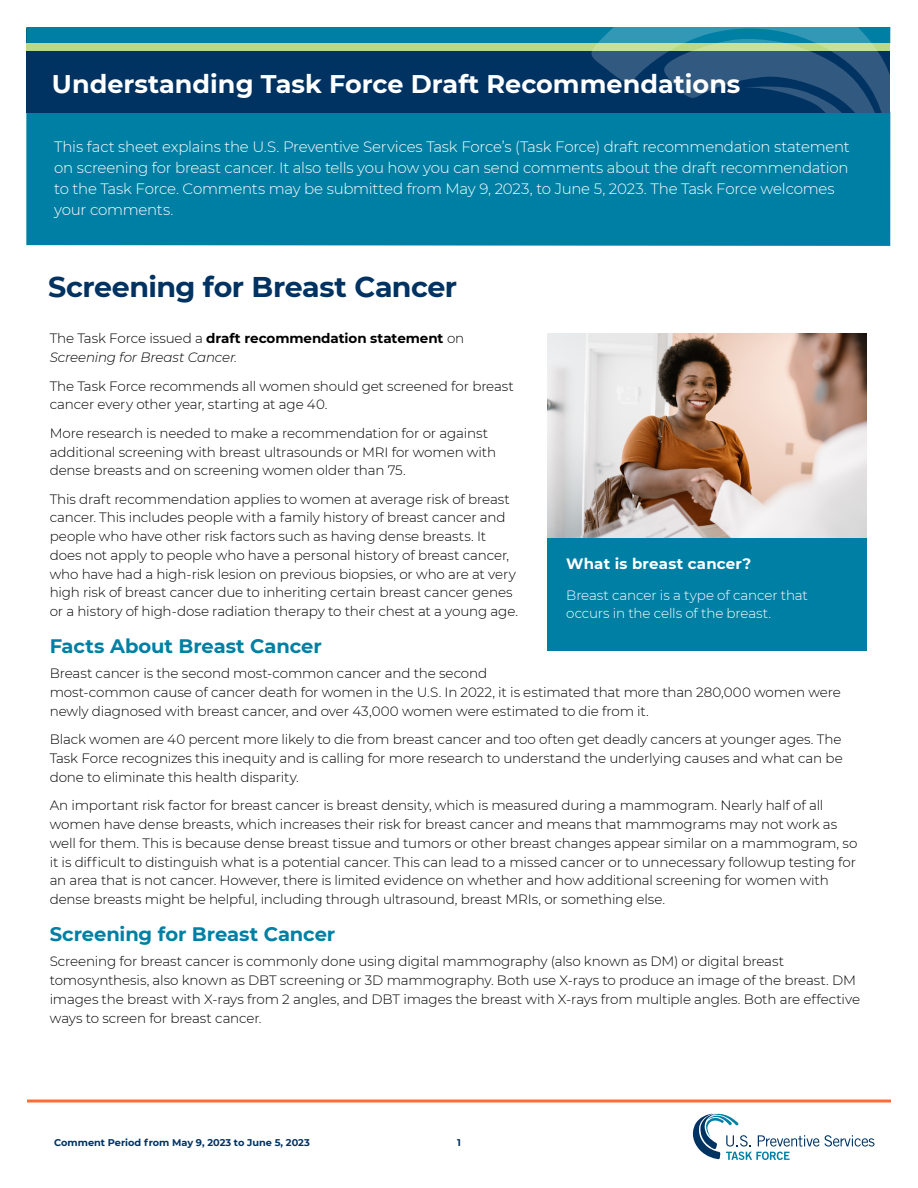
<style>
.page{position:relative;width:918px;height:1188px;background:#fff}
.page>*{position:absolute;margin:0;border:0;box-sizing:border-box;transform-origin:0 0}
.t1{font:700 28.5px "Montserrat";letter-spacing:-.02em;color:#003262}
.t2{font:700 25.5px "Montserrat";color:#fff}
.t3{font:700 19.5px "Montserrat";letter-spacing:-.005em;color:#007fa4}
.t4{font:300 15px/21px "Montserrat";letter-spacing:-.015em;color:#fff}
.t5{font:700 15px "Montserrat";letter-spacing:.01em;color:#fff}
.t6{font:300 13.5px/18.8px "Montserrat";letter-spacing:-.01em;color:#000}
.t7{font:700 13.5px/18.8px "Montserrat";letter-spacing:-.005em;color:#000}
.t8{font:300 13.5px/18.8px "Montserrat";letter-spacing:-.01em;color:#fff}
.t9{font:700 9.75px "Montserrat";color:#003262}
.s1{font-weight:300}
.s2{font-weight:300;font-style:italic}
</style>
<div class="page">
<hr style="left:27px;top:1100px;width:864px;height:2px;background:#ff6c37">
<svg style="left:692px;top:1113px;width:182px;height:47px"></svg>
<div style="left:26px;top:113px;width:864px;height:133px;background:#007fa4"></div>
<div style="left:26px;top:28px;width:864px;height:85px;background:#003262"></div>
<div style="left:26px;top:27px;width:864px;height:16px;background:#007fa4"></div>
<div style="left:26px;top:43px;width:864px;height:8px;background:#bad982"></div>
<svg style="left:591px;top:27px;width:299px;height:86px"></svg>
<img style="left:547px;top:334px;width:319px;height:204px">
<div style="left:547px;top:538px;width:319px;height:112px;background:#007fa4"></div>
<h1 class="t2" style="left:52px;top:66px;width:690px">Understanding Task Force Draft Recommendations</h1>
<p class="t4" style="left:54px;top:135px;width:797px">This fact sheet explains the U.S. Preventive Services Task Force’s (Task Force) draft recommendation statement on screening for breast cancer. It also tells you how you can send comments about the draft recommendation to the Task Force. Comments may be submitted from May 9, 2023, to June 5, 2023. The Task Force welcomes your comments.</p>
<h2 class="t1" style="left:48px;top:266px;width:411px">Screening for Breast Cancer</h2>
<p class="t7" style="left:50px;top:328px;width:416px"><span class="s1">The Task Force issued a</span> draft recommendation statement <span class="s1">on<br></span><span class="s2">Screening for Breast Cancer.</span></p>
<p class="t6" style="left:50px;top:376px;width:466px">The Task Force recommends all women should get screened for breast cancer every other year, starting at age 40.</p>
<p class="t6" style="left:50px;top:423px;width:448px">More research is needed to make a recommendation for or against additional screening with breast ultrasounds or MRI for women with dense breasts and on screening women older than 75.</p>
<p class="t6" style="left:50px;top:489px;width:470px">This draft recommendation applies to women at average risk of breast cancer. This includes people with a family history of breast cancer and people who have other risk factors such as having dense breasts. It does not apply to people who have a personal history of breast cancer, who have had a high-risk lesion on previous biopsies, or who are at very high risk of breast cancer due to inheriting certain breast cancer genes or a history of high-dose radiation therapy to their chest at a young age.</p>
<h3 class="t5" style="left:566px;top:552px;width:187px">What is breast cancer?</h3>
<p class="t8" style="left:566px;top:585px;width:243px">Breast cancer is a type of cancer that occurs in the cells of the breast.</p>
<h3 class="t3" style="left:50px;top:632px;width:274px">Facts About Breast Cancer</h3>
<p class="t6" style="left:50px;top:664px;width:793px">Breast cancer is the second most-common cancer and the second<br>most-common cause of cancer death for women in the U.S. In 2022, it is estimated that more than 280,000 women were newly diagnosed with breast cancer, and over 43,000 women were estimated to die from it.</p>
<p class="t6" style="left:50px;top:730px;width:795px;text-align:justify">Black women are 40 percent more likely to die from breast cancer and too often get deadly cancers at younger ages. The Task Force recognizes this inequity and is calling for more research to understand the underlying causes and what can be done to eliminate this health disparity.</p>
<p class="t6" style="left:50px;top:796px;width:809px">An important risk factor for breast cancer is breast density, which is measured during a mammogram. Nearly half of all women have dense breasts, which increases their risk for breast cancer and means that mammograms may not work as well for them. This is because dense breast tissue and tumors or other breast changes appear similar on a mammogram, so it is difficult to distinguish what is a potential cancer. This can lead to a missed cancer or to unnecessary followup testing for an area that is not cancer. However, there is limited evidence on whether and how additional screening for women with dense breasts might be helpful, including through ultrasound, breast MRIs, or something else.</p>
<h3 class="t3" style="left:50px;top:920px;width:287px">Screening for Breast Cancer</h3>
<p class="t6" style="left:50px;top:952px;width:812px">Screening for breast cancer is commonly done using digital mammography (also known as DM) or digital breast tomosynthesis, also known as DBT screening or 3D mammography. Both use X-rays to produce an image of the breast. DM images the breast with X-rays from 2 angles, and DBT images the breast with X-rays from multiple angles. Both are effective ways to screen for breast cancer.</p>
<p class="t9" style="left:54px;top:1136px;width:257px">Comment Period from May 9, 2023 to June 5, 2023</p>
<p class="t9" style="left:457px;top:1136px;width:5px">1</p>
</div>
